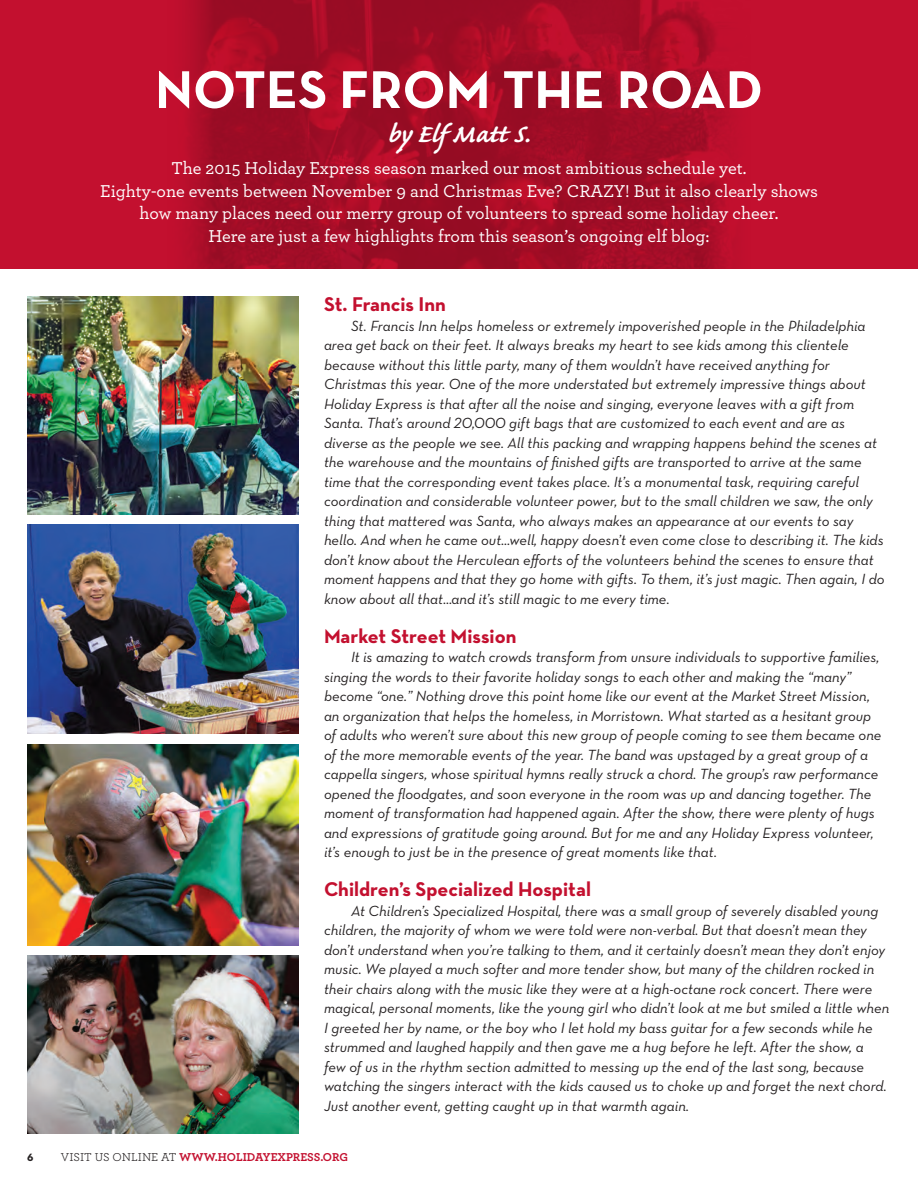
<style>
.page{position:relative;width:918px;height:1188px;background:#fff}
.page>*{position:absolute;margin:0;border:0;box-sizing:border-box;transform-origin:0 0}
.t1{font:700 54px "Neutra Text";color:#fff}
.t2{font:700 33px "Caflisch Script";letter-spacing:.005em;color:#fff}
.t3{font:700 20.25px "Neutra Text";color:#c3102f}
.t4{font:500 18px/22.5px "Archer";color:#fff;text-align:center}
.t5{font:15px/19.5px "Neutra Text Book Italic Alt";color:#231f20}
.t6{font:700 12px "Archer";color:#c3102f}
.t7{font:700 12px "Neutra Text";color:#231f20}
.s1{font-weight:400;color:#231f20}
</style>
<div class="page">
<div style="left:0;top:0;width:918px;height:269px;background:#c3102f"></div>
<img style="left:185px;top:0;width:546px;height:269px">
<img style="left:27px;top:525px;width:271px;height:208px">
<img style="left:27px;top:744px;width:271px;height:201px">
<img style="left:27px;top:297px;width:271px;height:217px">
<img style="left:27px;top:956px;width:271px;height:178px">
<h1 class="t1" style="left:155px;top:56px;width:609px">NOTES FROM THE ROAD</h1>
<h2 class="t2" style="left:388px;top:117px;width:143px">by Elf Matt S.</h2>
<p class="t4" style="left:100px;top:157px;width:719px">The 2015 Holiday Express season marked our most ambitious schedule yet.<br>Eighty-one events between November 9 and Christmas Eve? CRAZY! But it also clearly shows how many places need our merry group of volunteers to spread some holiday cheer.<br>Here are just a few highlights from this season’s ongoing elf blog:</p>
<h3 class="t3" style="left:324px;top:292px;width:123px">St. Francis Inn</h3>
<p class="t5" style="left:324px;top:316px;width:562px;text-indent:27px">St. Francis Inn helps homeless or extremely impoverished people in the Philadelphia area get back on their feet. It always breaks my heart to see kids among this clientele because without this little party, many of them wouldn’t have received anything for Christmas this year. One of the more understated but extremely impressive things about Holiday Express is that after all the noise and singing, everyone leaves with a gift from Santa. That’s around 20,000 gift bags that are customized to each event and are as diverse as the people we see. All this packing and wrapping happens behind the scenes at the warehouse and the mountains of finished gifts are transported to arrive at the same time that the corresponding event takes place. It’s a monumental task, requiring careful coordination and considerable volunteer power, but to the small children we saw, the only thing that mattered was Santa, who always makes an appearance at our events to say hello. And when he came out…well, happy doesn’t even come close to describing it. The kids don’t know about the Herculean efforts of the volunteers behind the scenes to ensure that moment happens and that they go home with gifts. To them, it’s just magic. Then again, I do know about all that…and it’s still magic to me every time.</p>
<h3 class="t3" style="left:324px;top:623px;width:194px">Market Street Mission</h3>
<p class="t5" style="left:324px;top:647px;width:559px;text-indent:27px">It is amazing to watch crowds transform from unsure individuals to supportive families, singing the words to their favorite holiday songs to each other and making the “many” become “one.” Nothing drove this point home like our event at the Market Street Mission, an organization that helps the homeless, in Morristown. What started as a hesitant group of adults who weren’t sure about this new group of people coming to see them became one of the more memorable events of the year. The band was upstaged by a great group of a cappella singers, whose spiritual hymns really struck a chord. The group’s raw performance opened the floodgates, and soon everyone in the room was up and dancing together. The moment of transformation had happened again. After the show, there were plenty of hugs and expressions of gratitude going around. But for me and any Holiday Express volunteer, it’s enough to just be in the presence of great moments like that.</p>
<h3 class="t3" style="left:324px;top:877px;width:268px">Children’s Specialized Hospital</h3>
<p class="t5" style="left:324px;top:901px;width:567px;text-indent:27px">At Children’s Specialized Hospital, there was a small group of severely disabled young children, the majority of whom we were told were non-verbal. But that doesn’t mean they don’t understand when you’re talking to them, and it certainly doesn’t mean they don’t enjoy music. We played a much softer and more tender show, but many of the children rocked in their chairs along with the music like they were at a high-octane rock concert. There were magical, personal moments, like the young girl who didn’t look at me but smiled a little when I greeted her by name, or the boy who I let hold my bass guitar for a few seconds while he strummed and laughed happily and then gave me a hug before he left. After the show, a few of us in the rhythm section admitted to messing up the end of the last song, because watching the singers interact with the kids caused us to choke up and forget the next chord.<br>Just another event, getting caught up in that warmth again.</p>
<p class="t7" style="left:27px;top:1149px;width:8px">6</p>
<p class="t6" style="left:61px;top:1149px;width:289px"><span class="s1">VISIT US ONLINE AT</span> WWW.HOLIDAYEXPRESS.ORG</p>
</div>
